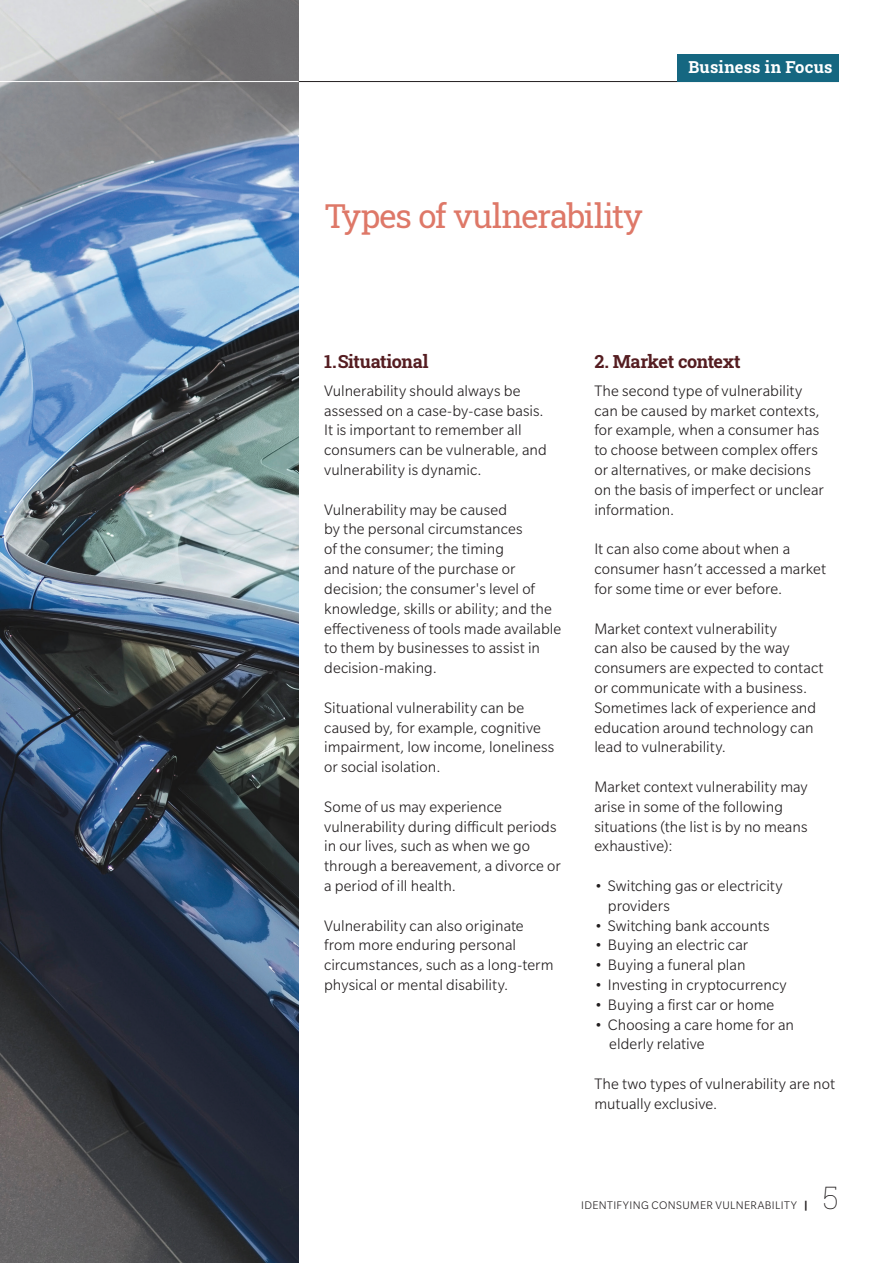
<style>
.page{position:relative;width:893px;height:1263px;background:#fff}
.page>*{position:absolute;margin:0;border:0;box-sizing:border-box;transform-origin:0 0}
.Headline_1{font:33px "Roboto Slab";letter-spacing:-.035em;color:#de7868}
.t1{font:100 30.9px "Roboto Slab";color:#231f20}
._2_Body_sub_hed_larg{font:700 18px "Roboto Slab";letter-spacing:-.02em;color:#551d21}
._1__Body_copy{font:300 16.5px/19.8px "Slate Pro";letter-spacing:.005em;color:#231f20}
.t2{font:700 16.5px "Roboto Slab";letter-spacing:.01em;color:#fff}
.t3{font:300 12px "Slate Pro";letter-spacing:.035em;color:#231f20}
.s1{font-weight:700}
</style>
<div class="page">
<hr style="left:0;top:81px;width:839px;height:1px;background:#231f20">
<div style="left:677px;top:54px;width:162px;height:28px;background:#156781"></div>
<img style="left:0;top:0;width:299px;height:1263px">
<hr style="left:0;top:81px;width:299px;height:1px;background:#fff">
<p class="t2" style="left:688px;top:56px;width:146px">Business in Focus</p>
<p class="Headline_1" style="left:324px;top:194px;width:320px">Types of vulnerability</p>
<p class="_2_Body_sub_hed_larg" style="left:324px;top:349px;width:106px">1.Situational</p>
<p class="_1__Body_copy" style="left:324px;top:381px;width:224px">Vulnerability should always be assessed on a case-by-case basis.<br>It is important to remember all consumers can be vulnerable, and vulnerability is dynamic.</p>
<p class="_1__Body_copy" style="left:324px;top:499px;width:239px">Vulnerability may be caused<br>by the personal circumstances<br>of the consumer; the timing<br>and nature of the purchase or decision; the consumer's level of knowledge, skills or ability; and the effectiveness of tools made available to them by businesses to assist in decision-making.</p>
<p class="_1__Body_copy" style="left:324px;top:697px;width:232px">Situational vulnerability can be caused by, for example, cognitive impairment, low income, loneliness or social isolation.</p>
<p class="_1__Body_copy" style="left:324px;top:796px;width:238px">Some of us may experience vulnerability during difficult periods in our lives, such as when we go through a bereavement, a divorce or a period of ill health.</p>
<p class="_1__Body_copy" style="left:324px;top:915px;width:231px">Vulnerability can also originate from more enduring personal circumstances, such as a long-term physical or mental disability.</p>
<p class="_2_Body_sub_hed_larg" style="left:594px;top:349px;width:148px">2. Market context</p>
<p class="_1__Body_copy" style="left:594px;top:381px;width:231px">The second type of vulnerability can be caused by market contexts, for example, when a consumer has to choose between complex offers or alternatives, or make decisions on the basis of imperfect or unclear information.</p>
<p class="_1__Body_copy" style="left:594px;top:539px;width:233px">It can also come about when a consumer hasn’t accessed a market for some time or ever before.</p>
<p class="_1__Body_copy" style="left:594px;top:618px;width:231px">Market context vulnerability<br>can also be caused by the way consumers are expected to contact or communicate with a business.<br>Sometimes lack of experience and education around technology can lead to vulnerability.</p>
<p class="_1__Body_copy" style="left:594px;top:777px;width:215px">Market context vulnerability may arise in some of the following situations (the list is by no means exhaustive):</p>
<p class="_1__Body_copy" style="left:608px;top:876px;width:176px;text-indent:-14px">• Switching gas or electricity providers</p>
<p class="_1__Body_copy" style="left:594px;top:915px;width:177px">• Switching bank accounts</p>
<p class="_1__Body_copy" style="left:594px;top:935px;width:155px">• Buying an electric car</p>
<p class="_1__Body_copy" style="left:594px;top:955px;width:153px">• Buying a funeral plan</p>
<p class="_1__Body_copy" style="left:594px;top:975px;width:194px">• Investing in cryptocurrency</p>
<p class="_1__Body_copy" style="left:594px;top:994px;width:182px">• Buying a first car or home</p>
<p class="_1__Body_copy" style="left:594px;top:1014px;width:201px">• Choosing a care home for an</p>
<p class="_1__Body_copy" style="left:609px;top:1034px;width:97px">elderly relative</p>
<p class="_1__Body_copy" style="left:594px;top:1074px;width:242px">The two types of vulnerability are not mutually exclusive.</p>
<p class="t3" style="left:581px;top:1199px;width:228px">IDENTIFYING CONSUMER VULNERABILITY <span class="s1">|</span></p>
<h2 class="t1" style="left:823px;top:1176px;width:18px">5</h2>
</div>
